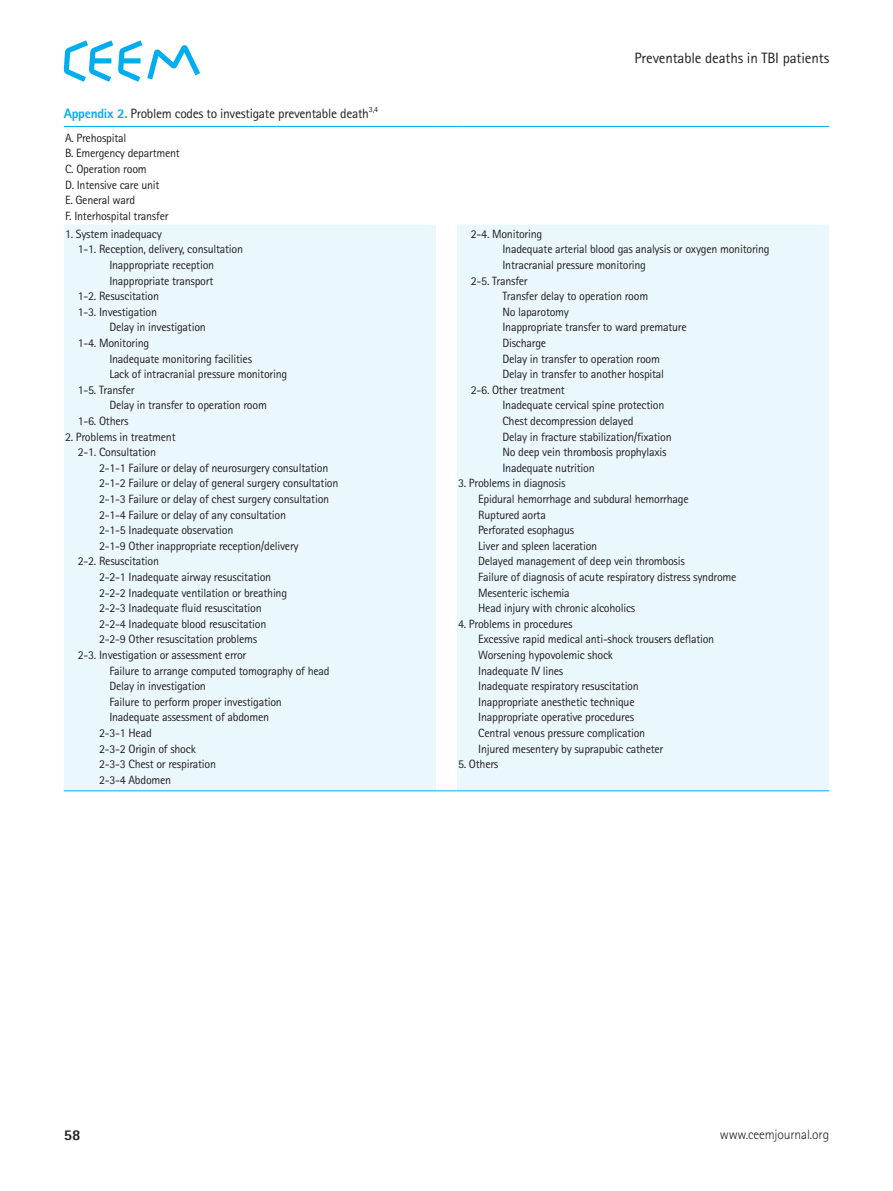
<style>
.page{position:relative;width:893px;height:1191px;background:#fff}
.page>*{position:absolute;margin:0;border:0;box-sizing:border-box;transform-origin:0 0}
.t1{font:15px "Rotis Sans Serif Std";letter-spacing:-.01em;color:#231f20}
.t2{font:800 15px "Rotis Sans Serif Std";color:#231f20}
.표제목그림캡션{font:13.5px "Rotis Sans Serif Std";letter-spacing:-.02em;color:#231f20}
.t3{font:300 13.5px "Rotis Sans Serif Std";letter-spacing:-.01em;color:#231f20}
.표본문{font:12px "Rotis Sans Serif Std";letter-spacing:-.02em;color:#231f20}
.s1{font-weight:800;color:#00aeef}
</style>
<div class="page">
<svg style="left:64px;top:40px;width:136px;height:42px"></svg>
<div style="left:64px;top:225px;width:765px;height:565px;background:#eaf7fd"></div>
<div style="left:436px;top:224px;width:21px;height:567px;background:#fff"></div>
<hr style="left:64px;top:790px;width:372px;height:1px;background:#00aeef">
<svg style="left:436px;top:790px;width:21px;height:1px"></svg>
<hr style="left:457px;top:790px;width:372px;height:1px;background:#00aeef">
<hr style="left:64px;top:126px;width:372px;height:1px;background:#00aeef">
<svg style="left:436px;top:126px;width:21px;height:1px"></svg>
<hr style="left:457px;top:126px;width:372px;height:1px;background:#00aeef">
<p class="표제목그림캡션" style="left:64px;top:105px;width:316px"><span class="s1">Appendix 2.</span> Problem codes to investigate preventable death<sup>3,4</sup></p>
<p class="표본문" style="left:65px;top:131px;width:63px">A. Prehospital</p>
<p class="표본문" style="left:65px;top:146px;width:116px">B. Emergency department</p>
<p class="표본문" style="left:65px;top:162px;width:83px">C. Operation room</p>
<p class="표본문" style="left:65px;top:177px;width:96px">D. Intensive care unit</p>
<p class="표본문" style="left:65px;top:193px;width:72px">E. General ward</p>
<p class="표본문" style="left:65px;top:209px;width:105px">F. Interhospital transfer</p>
<p class="표본문" style="left:65px;top:226px;width:98px">1. System inadequacy</p>
<p class="표본문" style="left:78px;top:242px;width:167px">1-1. Reception, delivery, consultation</p>
<p class="표본문" style="left:109px;top:258px;width:106px">Inappropriate reception</p>
<p class="표본문" style="left:109px;top:273px;width:106px">Inappropriate transport</p>
<p class="표본문" style="left:78px;top:289px;width:83px">1-2. Resuscitation</p>
<p class="표본문" style="left:78px;top:304px;width:81px">1-3. Investigation</p>
<p class="표본문" style="left:109px;top:320px;width:98px">Delay in investigation</p>
<p class="표본문" style="left:78px;top:336px;width:73px">1-4. Monitoring</p>
<p class="표본문" style="left:109px;top:351px;width:144px">Inadequate monitoring facilities</p>
<p class="표본문" style="left:109px;top:367px;width:179px">Lack of intracranial pressure monitoring</p>
<p class="표본문" style="left:78px;top:382px;width:58px">1-5. Transfer</p>
<p class="표본문" style="left:109px;top:398px;width:159px">Delay in transfer to operation room</p>
<p class="표본문" style="left:78px;top:414px;width:52px">1-6. Others</p>
<p class="표본문" style="left:65px;top:429px;width:112px">2. Problems in treatment</p>
<p class="표본문" style="left:78px;top:445px;width:80px">2-1. Consultation</p>
<p class="표본문" style="left:99px;top:460px;width:231px">2-1-1 Failure or delay of neurosurgery consultation</p>
<p class="표본문" style="left:99px;top:476px;width:241px">2-1-2 Failure or delay of general surgery consultation</p>
<p class="표본문" style="left:99px;top:492px;width:232px">2-1-3 Failure or delay of chest surgery consultation</p>
<p class="표본문" style="left:99px;top:507px;width:188px">2-1-4 Failure or delay of any consultation</p>
<p class="표본문" style="left:99px;top:523px;width:136px">2-1-5 Inadequate observation</p>
<p class="표본문" style="left:99px;top:538px;width:201px">2-1-9 Other inappropriate reception/delivery</p>
<p class="표본문" style="left:78px;top:554px;width:83px">2-2. Resuscitation</p>
<p class="표본문" style="left:99px;top:570px;width:174px">2-2-1 Inadequate airway resuscitation</p>
<p class="표본문" style="left:99px;top:585px;width:190px">2-2-2 Inadequate ventilation or breathing</p>
<p class="표본문" style="left:99px;top:601px;width:164px">2-2-3 Inadequate fluid resuscitation</p>
<p class="표본문" style="left:99px;top:616px;width:169px">2-2-4 Inadequate blood resuscitation</p>
<p class="표본문" style="left:99px;top:632px;width:160px">2-2-9 Other resuscitation problems</p>
<p class="표본문" style="left:78px;top:648px;width:170px">2-3. Investigation or assessment error</p>
<p class="표본문" style="left:109px;top:663px;width:222px">Failure to arrange computed tomography of head</p>
<p class="표본문" style="left:109px;top:679px;width:98px">Delay in investigation</p>
<p class="표본문" style="left:109px;top:694px;width:174px">Failure to perform proper investigation</p>
<p class="표본문" style="left:109px;top:710px;width:161px">Inadequate assessment of abdomen</p>
<p class="표본문" style="left:99px;top:726px;width:54px">2-3-1 Head</p>
<p class="표본문" style="left:99px;top:741px;width:98px">2-3-2 Origin of shock</p>
<p class="표본문" style="left:99px;top:757px;width:119px">2-3-3 Chest or respiration</p>
<p class="표본문" style="left:99px;top:772px;width:74px">2-3-4 Abdomen</p>
<p class="t1" style="left:634px;top:49px;width:196px">Preventable deaths in TBI patients</p>
<p class="표본문" style="left:471px;top:226px;width:73px">2-4. Monitoring</p>
<p class="표본문" style="left:502px;top:242px;width:269px">Inadequate arterial blood gas analysis or oxygen monitoring</p>
<p class="표본문" style="left:502px;top:258px;width:145px">Intracranial pressure monitoring</p>
<p class="표본문" style="left:471px;top:273px;width:58px">2-5. Transfer</p>
<p class="표본문" style="left:502px;top:289px;width:147px">Transfer delay to operation room</p>
<p class="표본문" style="left:502px;top:304px;width:68px">No laparotomy</p>
<p class="표본문" style="left:502px;top:320px;width:186px">Inappropriate transfer to ward premature</p>
<p class="표본문" style="left:502px;top:336px;width:45px">Discharge</p>
<p class="표본문" style="left:502px;top:351px;width:159px">Delay in transfer to operation room</p>
<p class="표본문" style="left:502px;top:367px;width:163px">Delay in transfer to another hospital</p>
<p class="표본문" style="left:471px;top:382px;width:96px">2-6. Other treatment</p>
<p class="표본문" style="left:502px;top:398px;width:163px">Inadequate cervical spine protection</p>
<p class="표본문" style="left:502px;top:414px;width:133px">Chest decompression delayed</p>
<p class="표본문" style="left:502px;top:429px;width:171px">Delay in fracture stabilization/fixation</p>
<p class="표본문" style="left:502px;top:445px;width:166px">No deep vein thrombosis prophylaxis</p>
<p class="표본문" style="left:502px;top:460px;width:94px">Inadequate nutrition</p>
<p class="표본문" style="left:458px;top:476px;width:109px">3. Problems in diagnosis</p>
<p class="표본문" style="left:478px;top:492px;width:212px">Epidural hemorrhage and subdural hemorrhage</p>
<p class="표본문" style="left:478px;top:507px;width:69px">Ruptured aorta</p>
<p class="표본문" style="left:478px;top:523px;width:98px">Perforated esophagus</p>
<p class="표본문" style="left:478px;top:538px;width:121px">Liver and spleen laceration</p>
<p class="표본문" style="left:478px;top:554px;width:208px">Delayed management of deep vein thrombosis</p>
<p class="표본문" style="left:478px;top:570px;width:260px">Failure of diagnosis of acute respiratory distress syndrome</p>
<p class="표본문" style="left:478px;top:585px;width:93px">Mesenteric ischemia</p>
<p class="표본문" style="left:478px;top:601px;width:159px">Head injury with chronic alcoholics</p>
<p class="표본문" style="left:458px;top:616px;width:116px">4. Problems in procedures</p>
<p class="표본문" style="left:478px;top:632px;width:238px">Excessive rapid medical anti-shock trousers deflation</p>
<p class="표본문" style="left:478px;top:648px;width:136px">Worsening hypovolemic shock</p>
<p class="표본문" style="left:478px;top:663px;width:87px">Inadequate IV lines</p>
<p class="표본문" style="left:478px;top:679px;width:162px">Inadequate respiratory resuscitation</p>
<p class="표본문" style="left:478px;top:694px;width:158px">Inappropriate anesthetic technique</p>
<p class="표본문" style="left:478px;top:710px;width:157px">Inappropriate operative procedures</p>
<p class="표본문" style="left:478px;top:726px;width:169px">Central venous pressure complication</p>
<p class="표본문" style="left:478px;top:741px;width:187px">Injured mesentery by suprapubic catheter</p>
<p class="표본문" style="left:458px;top:757px;width:42px">5. Others</p>
<p class="t2" style="left:64px;top:1125px;width:18px">58</p>
<p class="t3" style="left:720px;top:1126px;width:111px">www.ceemjournal.org</p>
</div>
